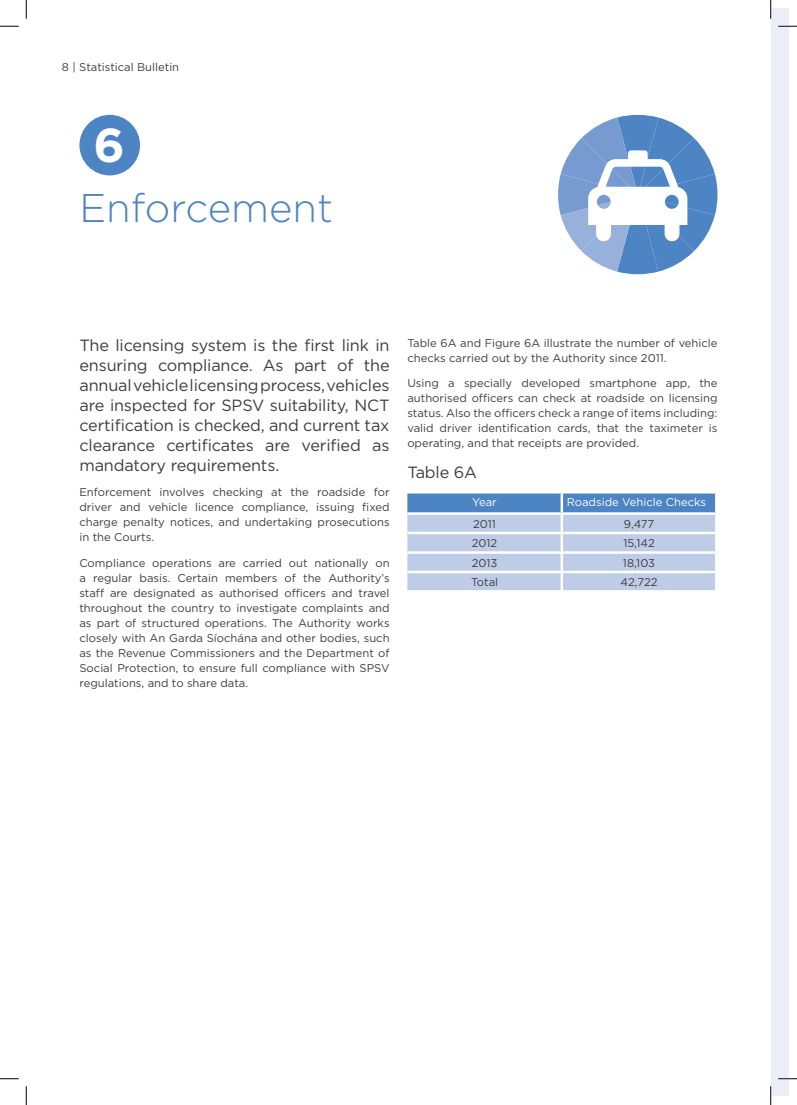
<style>
.page{position:relative;width:797px;height:1105px;background:#fff}
.page>*{position:absolute;margin:0;border:0;box-sizing:border-box;transform-origin:0 0}
.t1{font:700 47.5px "Gotham";color:#fff}
.t2{font:300 40px "Gotham";color:#4d84c4}
.t3{font:16.25px/20px "Gotham";letter-spacing:-.01em;color:#3e3e3f;text-align:justify}
.t4{font:11.25px/15px "Gotham";color:#3e3e3f;text-align:justify}
.t5{font:11.25px "Gotham";color:#fff}
</style>
<div class="page">
<div style="left:770px;top:9px;width:18px;height:1087px;background:#eaeef7"></div>
<svg style="left:407px;top:493px;width:310px;height:98px;background:#b1c4e3"></svg>
<div style="left:79px;top:115px;width:61px;height:60px;background:#4d84c4;border-radius:50%"></div>
<svg style="left:558px;top:115px;width:160px;height:160px"></svg>
<svg style="left:0;top:25px;width:19px;height:2px"></svg>
<svg style="left:778px;top:25px;width:19px;height:2px"></svg>
<svg style="left:0;top:1078px;width:19px;height:1px"></svg>
<svg style="left:778px;top:1078px;width:19px;height:1px"></svg>
<svg style="left:25px;top:0;width:2px;height:19px"></svg>
<svg style="left:25px;top:1086px;width:2px;height:19px"></svg>
<svg style="left:770px;top:0;width:1px;height:19px"></svg>
<svg style="left:770px;top:1086px;width:1px;height:19px"></svg>
<p class="t4" style="left:62px;top:59px;width:119px">8 | Statistical Bulletin</p>
<h1 class="t1" style="left:93px;top:118px;width:33px">6</h1>
<h2 class="t2" style="left:79px;top:186px;width:255px">Enforcement</h2>
<p class="t3" style="left:79px;top:335px;width:312px">The licensing system is the first link in ensuring compliance. As part of the annual vehicle licensing process, vehicles are inspected for SPSV suitability, NCT certification is checked, and current tax clearance certificates are verified as mandatory requirements.</p>
<p class="t4" style="left:79px;top:485px;width:312px">Enforcement involves checking at the roadside for driver and vehicle licence compliance, issuing fixed charge penalty notices, and undertaking prosecutions in the Courts.</p>
<p class="t4" style="left:79px;top:555px;width:312px">Compliance operations are carried out nationally on a regular basis. Certain members of the Authority’s staff are designated as authorised officers and travel throughout the country to investigate complaints and as part of structured operations. The Authority works closely with An Garda Síochána and other bodies, such as the Revenue Commissioners and the Department of Social Protection, to ensure full compliance with SPSV regulations, and to share data.</p>
<p class="t4" style="left:407px;top:335px;width:312px">Table 6A and Figure 6A illustrate the number of vehicle checks carried out by the Authority since 2011.</p>
<p class="t4" style="left:407px;top:376px;width:312px">Using a specially developed smartphone app, the authorised officers can check at roadside on licensing status. Also the officers check a range of items including: valid driver identification cards, that the taximeter is operating, and that receipts are provided.</p>
<h3 class="t3" style="left:407px;top:462px;width:71px">Table 6A</h3>
<p class="t5" style="left:472px;top:496px;width:26px">Year</p>
<p class="t5" style="left:567px;top:496px;width:141px">Roadside Vehicle Checks</p>
<p class="t4" style="left:473px;top:516px;width:24px">2011</p>
<p class="t4" style="left:624px;top:516px;width:32px">9,477</p>
<p class="t4" style="left:472px;top:536px;width:27px">2012</p>
<p class="t4" style="left:623px;top:536px;width:33px">15,142</p>
<p class="t4" style="left:472px;top:555px;width:27px">2013</p>
<p class="t4" style="left:623px;top:555px;width:34px">18,103</p>
<p class="t4" style="left:471px;top:575px;width:29px">Total</p>
<p class="t4" style="left:620px;top:575px;width:38px">42,722</p>
</div>
